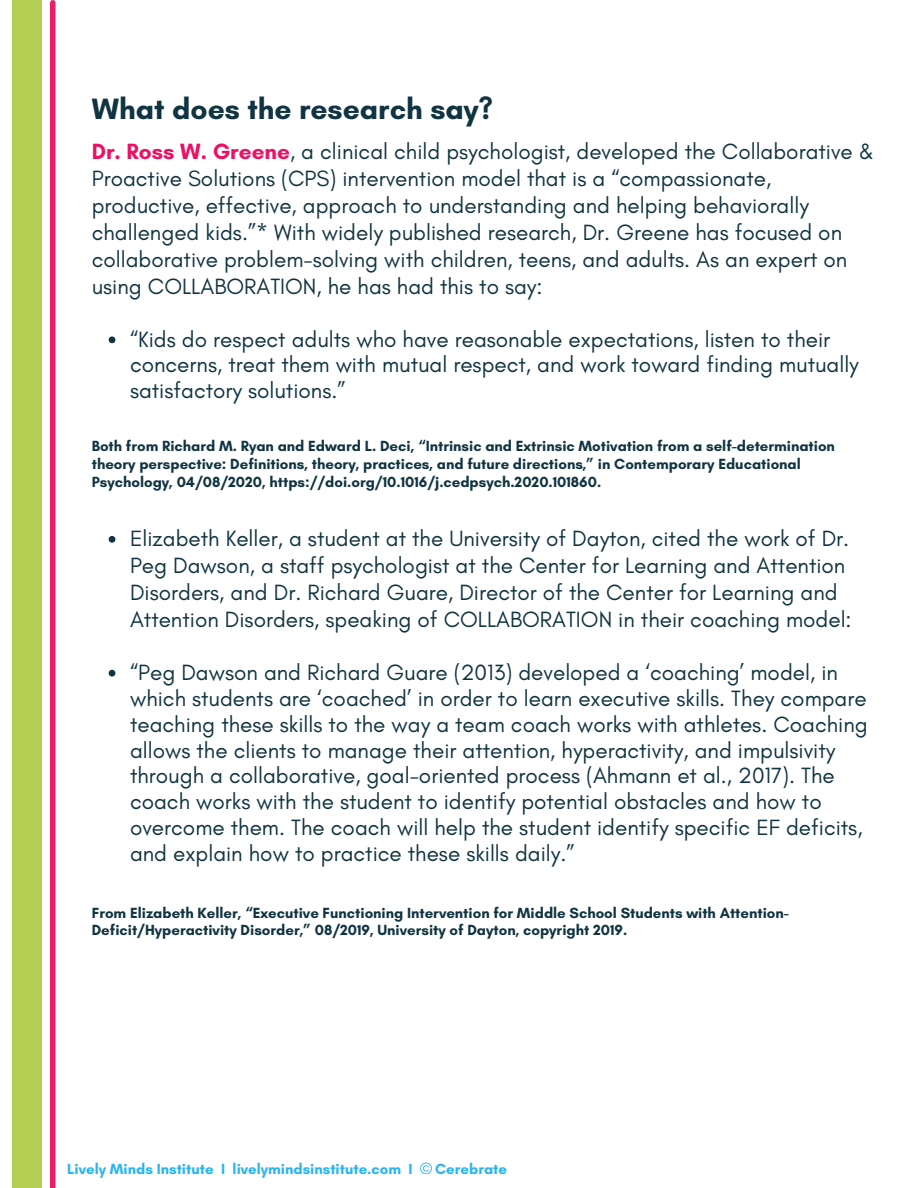
<style>
.page{position:relative;width:918px;height:1188px;background:#fff}
.page>*{position:absolute;margin:0;border:0;box-sizing:border-box;transform-origin:0 0}
.t1{font:700 30px "Glacial Indifference";color:#113442}
.t2{font:22.5px/25.8px "Glacial Indifference";color:#113442}
.t3{font:700 15px/18px "Glacial Indifference";color:#113442}
.t4{font:700 15px "Glacial Indifference";color:#28b5f1}
.s1{font-weight:700;color:#ec1165}
</style>
<div class="page">
<div style="left:12px;top:0;width:30px;height:1188px;background:#b3d055"></div>
<div style="left:50px;top:3px;width:6px;height:1185px;background:#e71f67"></div>
<svg style="left:420px;top:1163px;width:11px;height:11px"></svg>
<svg style="left:109px;top:336px;width:6px;height:7px"></svg>
<svg style="left:109px;top:536px;width:6px;height:7px"></svg>
<svg style="left:109px;top:670px;width:6px;height:7px"></svg>
<h2 class="t1" style="left:92px;top:90px;width:403px">What does the research say?</h2>
<p class="t2" style="left:92px;top:137px;width:784px;line-height:27px"><span class="s1">Dr. Ross W. Greene</span>, a clinical child psychologist, developed the Collaborative &amp; Proactive Solutions (CPS) intervention model that is a “compassionate, productive, effective, approach to understanding and helping behaviorally challenged kids.”* With widely published research, Dr. Greene has focused on collaborative problem-solving with children, teens, and adults. As an expert on using COLLABORATION, he has had this to say:</p>
<p class="t2" style="left:130px;top:326px;width:730px">“Kids do respect adults who have reasonable expectations, listen to their concerns, treat them with mutual respect, and work toward finding mutually satisfactory solutions.”</p>
<p class="t3" style="left:92px;top:436px;width:745px">Both from Richard M. Ryan and Edward L. Deci, “Intrinsic and Extrinsic Motivation from a self-determination theory perspective: Definitions, theory, practices, and future directions,” in Contemporary Educational<br>Psychology, 04/08/2020, https://doi.org/10.1016/j.cedpsych.2020.101860.</p>
<p class="t2" style="left:130px;top:525px;width:723px;line-height:27px">Elizabeth Keller, a student at the University of Dayton, cited the work of Dr.<br>Peg Dawson, a staff psychologist at the Center for Learning and Attention Disorders, and Dr. Richard Guare, Director of the Center for Learning and Attention Disorders, speaking of COLLABORATION in their coaching model:</p>
<p class="t2" style="left:130px;top:659px;width:739px">“Peg Dawson and Richard Guare (2013) developed a ‘coaching’ model, in which students are ‘coached’ in order to learn executive skills. They compare teaching these skills to the way a team coach works with athletes. Coaching allows the clients to manage their attention, hyperactivity, and impulsivity through a collaborative, goal-oriented process (Ahmann et al., 2017). The coach works with the student to identify potential obstacles and how to overcome them. The coach will help the student identify specific EF deficits, and explain how to practice these skills daily.”</p>
<p class="t3" style="left:92px;top:904px;width:699px;line-height:16.8px">From Elizabeth Keller, “Executive Functioning Intervention for Middle School Students with Attention-<br>Deficit/Hyperactivity Disorder,” 08/2019, University of Dayton, copyright 2019.</p>
<h1 class="t4" style="left:67px;top:1160px;width:347px">Lively Minds Institute I livelymindsinstitute.com I</h1>
<h1 class="t4" style="left:435px;top:1160px;width:73px">Cerebrate</h1>
</div>
